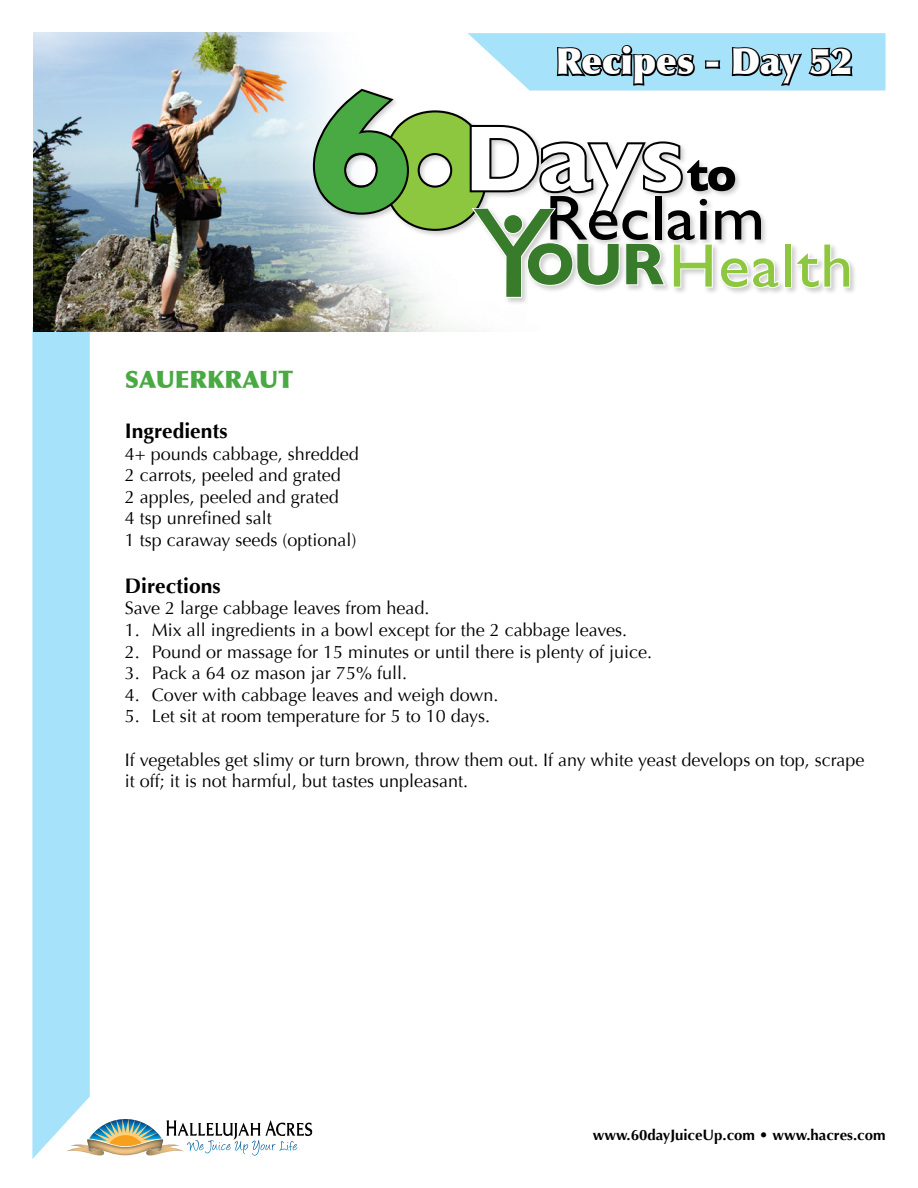
<style>
.page{position:relative;width:918px;height:1188px;background:#fff}
.page>*{position:absolute;margin:0;border:0;box-sizing:border-box;transform-origin:0 0}
.t1{font:900 36px "Optima";color:#fff}
.t2{font:900 24px "Optima";color:#49a942}
.t3{font:700 21px "Optima";color:#000}
.t4{font:18px/21.6px "Optima";color:#000}
.t5{font:700 15px "Optima";color:#000}
</style>
<div class="page">
<div style="left:32px;top:327px;width:58px;height:832px;background:#a6e2f9"></div>
<img style="left:33px;top:32px;width:442px;height:300px">
<img style="left:66px;top:1144px;width:21px;height:11px">
<img style="left:87px;top:1139px;width:2px;height:16px">
<svg style="left:89px;top:1119px;width:223px;height:37px"></svg>
<div style="left:311px;top:88px;width:546px;height:218px;background:#000;opacity:.2"></div>
<svg style="left:312px;top:33px;width:574px;height:266px"></svg>
<h1 class="t1" style="left:556px;top:40px;width:298px">RECIPES - DAY 52</h1>
<h2 class="t2" style="left:125px;top:364px;width:170px">SAUERKRAUT</h2>
<p class="t3" style="left:125px;top:419px;width:104px">Ingredients</p>
<p class="t4" style="left:125px;top:443px;width:236px">4+ pounds cabbage, shredded<br>2 carrots, peeled and grated<br>2 apples, peeled and grated<br>4 tsp unrefined salt<br>1 tsp caraway seeds (optional)</p>
<p class="t3" style="left:125px;top:573px;width:97px">Directions</p>
<p class="t4" style="left:125px;top:598px;width:306px">Save 2 large cabbage leaves from head.</p>
<p class="t4" style="left:125px;top:619px;width:504px">1. Mix all ingredients in a bowl except for the 2 cabbage leaves.</p>
<p class="t4" style="left:125px;top:641px;width:529px">2. Pound or massage for 15 minutes or until there is plenty of juice.</p>
<p class="t4" style="left:125px;top:663px;width:284px">3. Pack a 64 oz mason jar 75% full.</p>
<p class="t4" style="left:125px;top:684px;width:375px">4. Cover with cabbage leaves and weigh down.</p>
<p class="t4" style="left:125px;top:706px;width:367px">5. Let sit at room temperature for 5 to 10 days.</p>
<p class="t4" style="left:125px;top:749px;width:741px">If vegetables get slimy or turn brown, throw them out. If any white yeast develops on top, scrape it off; it is not harmful, but tastes unpleasant.</p>
<p class="t5" style="left:593px;top:1126px;width:294px">www.60dayJuiceUp.com • www.hacres.com</p>
</div>
